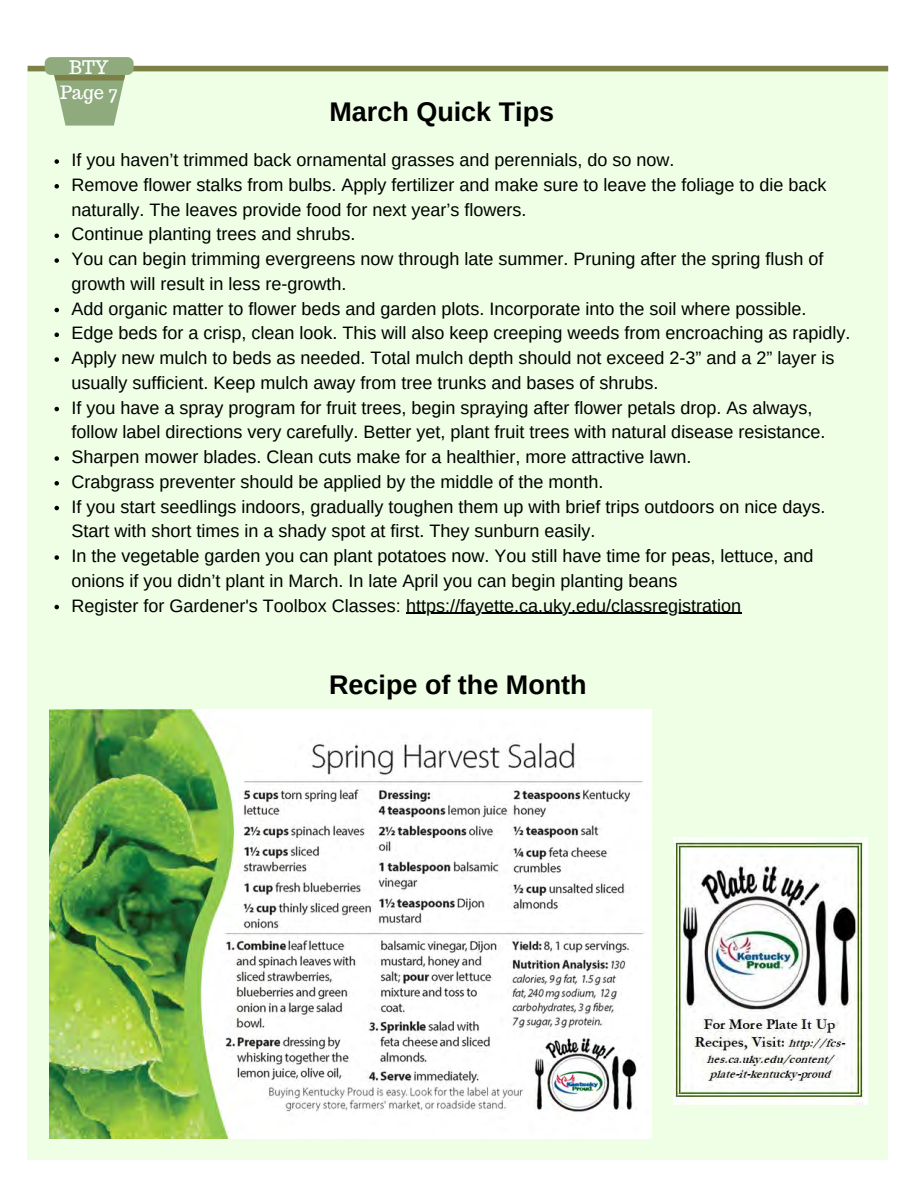
<style>
.page{position:relative;width:918px;height:1188px;background:#fff}
.page>*{position:absolute;margin:0;border:0;box-sizing:border-box;transform-origin:0 0}
.t1{font:700 27px "Arimo";color:#000}
.t2{font:18.3px/24.8px "Trocchi";color:#fff;text-align:center}
.t3{font:18px/24.8px "Arimo";color:#000}
</style>
<div class="page">
<div style="left:28px;top:69px;width:860px;height:1090px;background:#efffe5"></div>
<div style="left:28px;top:66px;width:860px;height:5px;background:#7c7f46"></div>
<div style="left:45px;top:57px;width:89px;height:18px;background:#8fab7e;border-radius:6px"></div>
<svg style="left:54px;top:75px;width:72px;height:51px"></svg>
<img style="left:674px;top:837px;width:193px;height:268px">
<img style="left:50px;top:709px;width:602px;height:429px">
<svg style="left:55px;top:159px;width:4px;height:5px"></svg>
<svg style="left:55px;top:184px;width:4px;height:5px"></svg>
<svg style="left:55px;top:234px;width:4px;height:4px"></svg>
<svg style="left:55px;top:258px;width:4px;height:5px"></svg>
<svg style="left:55px;top:308px;width:4px;height:4px"></svg>
<svg style="left:55px;top:333px;width:4px;height:4px"></svg>
<svg style="left:55px;top:357px;width:4px;height:5px"></svg>
<svg style="left:55px;top:407px;width:4px;height:4px"></svg>
<svg style="left:55px;top:456px;width:4px;height:5px"></svg>
<svg style="left:55px;top:481px;width:4px;height:5px"></svg>
<svg style="left:55px;top:506px;width:4px;height:4px"></svg>
<svg style="left:55px;top:555px;width:4px;height:5px"></svg>
<svg style="left:55px;top:605px;width:4px;height:4px"></svg>
<hr style="left:406px;top:613px;width:335px;height:1px;background:#000">
<p class="t2" style="left:60px;top:55px;width:59px">BTY<br>Page 7</p>
<h1 class="t1" style="left:329px;top:97px;width:226px">March Quick Tips</h1>
<p class="t3" style="left:72px;top:147px;width:780px">If you haven’t trimmed back ornamental grasses and perennials, do so now.<br>Remove flower stalks from bulbs. Apply fertilizer and make sure to leave the foliage to die back naturally. The leaves provide food for next year’s flowers.<br>Continue planting trees and shrubs.<br>You can begin trimming evergreens now through late summer. Pruning after the spring flush of growth will result in less re-growth.<br>Add organic matter to flower beds and garden plots. Incorporate into the soil where possible.<br>Edge beds for a crisp, clean look. This will also keep creeping weeds from encroaching as rapidly.<br>Apply new mulch to beds as needed. Total mulch depth should not exceed 2-3” and a 2” layer is usually sufficient. Keep mulch away from tree trunks and bases of shrubs.<br>If you have a spray program for fruit trees, begin spraying after flower petals drop. As always, follow label directions very carefully. Better yet, plant fruit trees with natural disease resistance.<br>Sharpen mower blades. Clean cuts make for a healthier, more attractive lawn.<br>Crabgrass preventer should be applied by the middle of the month.<br>If you start seedlings indoors, gradually toughen them up with brief trips outdoors on nice days.<br>Start with short times in a shady spot at first. They sunburn easily.<br>In the vegetable garden you can plant potatoes now. You still have time for peas, lettuce, and onions if you didn’t plant in March. In late April you can begin planting beans<br>Register for Gardener's Toolbox Classes: https://fayette.ca.uky.edu/classregistration</p>
<h1 class="t1" style="left:329px;top:670px;width:259px">Recipe of the Month</h1>
</div>
